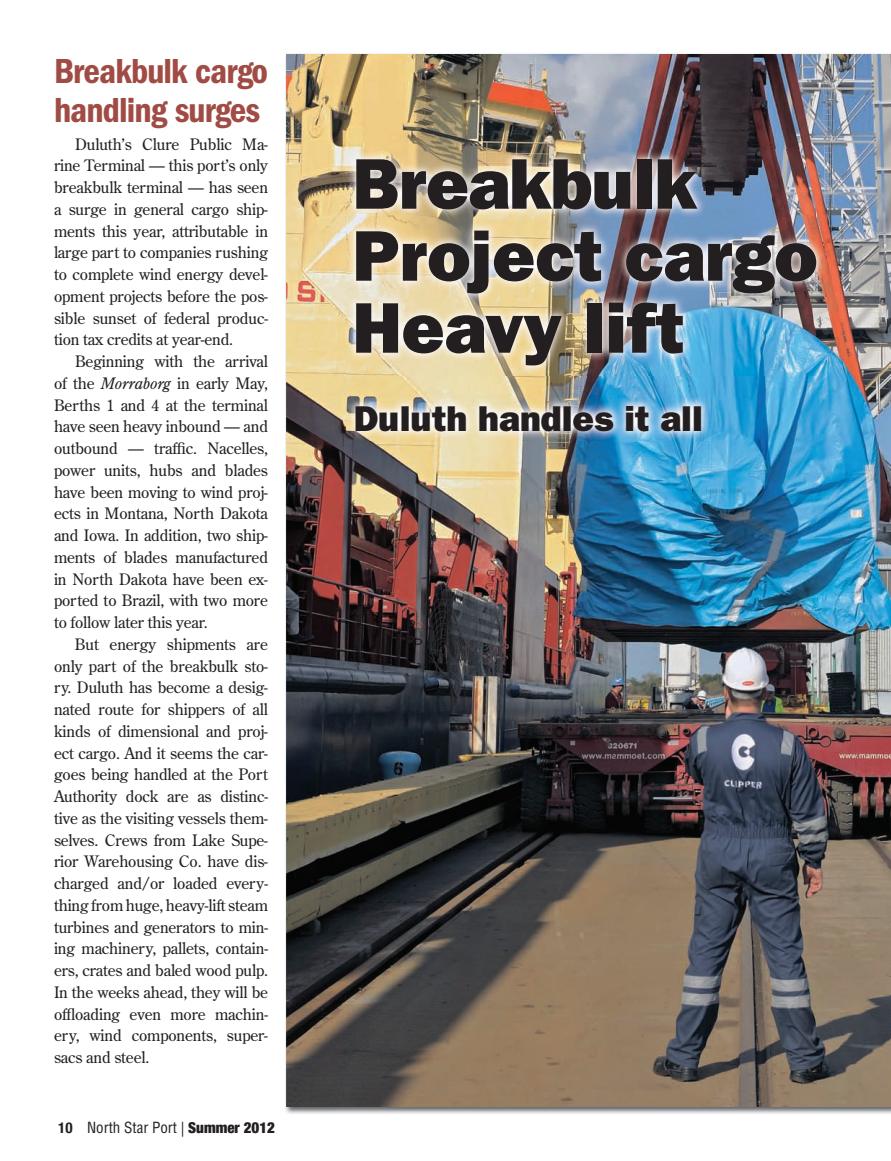
<style>
.page{position:relative;width:891px;height:1161px;background:#fff}
.page>*{position:absolute;margin:0;border:0;box-sizing:border-box;transform-origin:0 0}
.t1{font:800 72px/72px "Franklin Gothic";color:#231f20}
.t2{font:600 condensed 36px/39px "Franklin Gothic";letter-spacing:-.025em;color:#a14b45}
.t3{font:800 36px "Franklin Gothic";color:#231f20}
.t4{font:15.75px/21.8px "Century Old Style";letter-spacing:-.01em;color:#231f20;text-align:justify}
.t5{font:condensed 15px "Helvetica";color:#231f20}
.s1{font-style:italic}
.s2{font-family:"Helvetica Neue";font-weight:700}
.s3{font-family:"Helvetica Neue";font-weight:900}
</style>
<div class="page">
<img style="left:285px;top:104px;width:50px;height:1010px">
<img style="left:286px;top:54px;width:605px;height:1053px">
<img style="left:347px;top:150px;width:479px;height:226px">
<img style="left:346px;top:395px;width:364px;height:46px">
<img style="left:890px;top:900px;width:1px;height:179px">
<h2 class="t2" style="left:54px;top:52px;width:216px">Breakbulk cargo handling surges</h2>
<p class="t4" style="left:54px;top:133px;width:216px;text-indent:21px">Duluth’s Clure Public Ma&shy;rine Terminal — this port’s only breakbulk terminal — has seen a surge in general cargo ship&shy;ments this year, attributable in large part to companies rushing to complete wind energy devel&shy;opment projects before the pos&shy;sible sunset of federal produc&shy;tion tax credits at year-end.</p>
<p class="t4" style="left:54px;top:350px;width:216px;text-indent:21px">Beginning with the arrival of the <span class="s1">Morraborg</span> in early May, Berths 1 and 4 at the terminal have seen heavy inbound — and outbound — traffic. Nacelles, power units, hubs and blades have been moving to wind proj&shy;ects in Montana, North Dakota and Iowa. In addition, two ship&shy;ments of blades manufactured in North Dakota have been ex&shy;ported to Brazil, with two more to follow later this year.</p>
<p class="t4" style="left:54px;top:633px;width:216px;text-indent:21px">But energy shipments are only part of the breakbulk sto&shy;ry. Duluth has become a desig&shy;nated route for shippers of all kinds of dimensional and proj&shy;ect cargo. And it seems the car&shy;goes being handled at the Port Authority dock are as distinc&shy;tive as the visiting vessels them&shy;selves. Crews from Lake Supe&shy;rior Warehousing Co. have dis&shy;charged and/or loaded every&shy;thing from huge, heavy-lift steam turbines and generators to min&shy;ing machinery, pallets, contain&shy;ers, crates and baled wood pulp.<br>In the weeks ahead, they will be offloading even more machin&shy;ery, wind components, super&shy;sacs and steel.</p>
<p class="t5" style="left:58px;top:1118px;width:218px"><span class="s2">10</span> North Star Port | <span class="s3">Summer 2012</span></p>
<h1 class="t1" style="left:352px;top:148px;width:467px">Breakbulk<br>Project cargo<br>Heavy lift</h1>
<h2 class="t3" style="left:354px;top:397px;width:351px">Duluth handles it all</h2>
</div>
